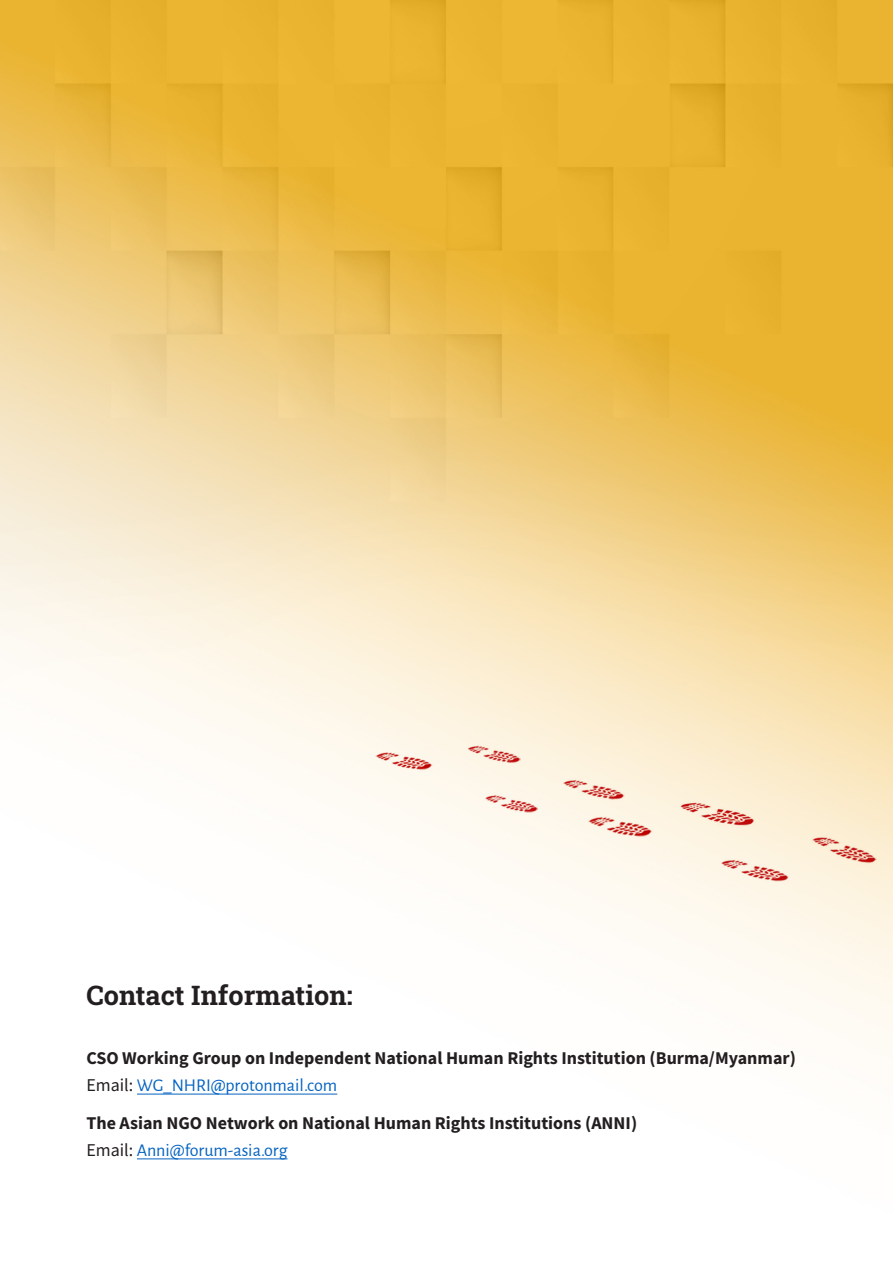
<style>
.page{position:relative;width:893px;height:1263px;background:#fff}
.page>*{position:absolute;margin:0;border:0;box-sizing:border-box;transform-origin:0 0}
.t1{font:700 27px "Roboto Slab";color:#231f20}
.t2{font:700 18px "Source Sans Pro";color:#231f20}
.t3{font:18px "Alegreya Sans";color:#0563c1}
.s1{font-family:"Source Sans Pro";color:#231f20}
</style>
<div class="page">
<img style="left:0;top:0;width:893px;height:1160px">
<hr style="left:137px;top:1094px;width:200px;height:1px;background:#0563c1">
<hr style="left:137px;top:1158px;width:150px;height:1px;background:#0563c1">
<p class="t1" style="left:86px;top:977px;width:268px">Contact Information:</p>
<p class="t2" style="left:86px;top:1046px;width:711px">CSO Working Group on Independent National Human Rights Institution (Burma/Myanmar)</p>
<p class="t3" style="left:86px;top:1073px;width:252px"><span class="s1">Email:</span> WG_NHRI@protonmail.com</p>
<p class="t2" style="left:86px;top:1111px;width:552px">The Asian NGO Network on National Human Rights Institutions (ANNI)</p>
<p class="t3" style="left:86px;top:1138px;width:203px"><span class="s1">Email:</span> Anni@forum-asia.org</p>
</div>
